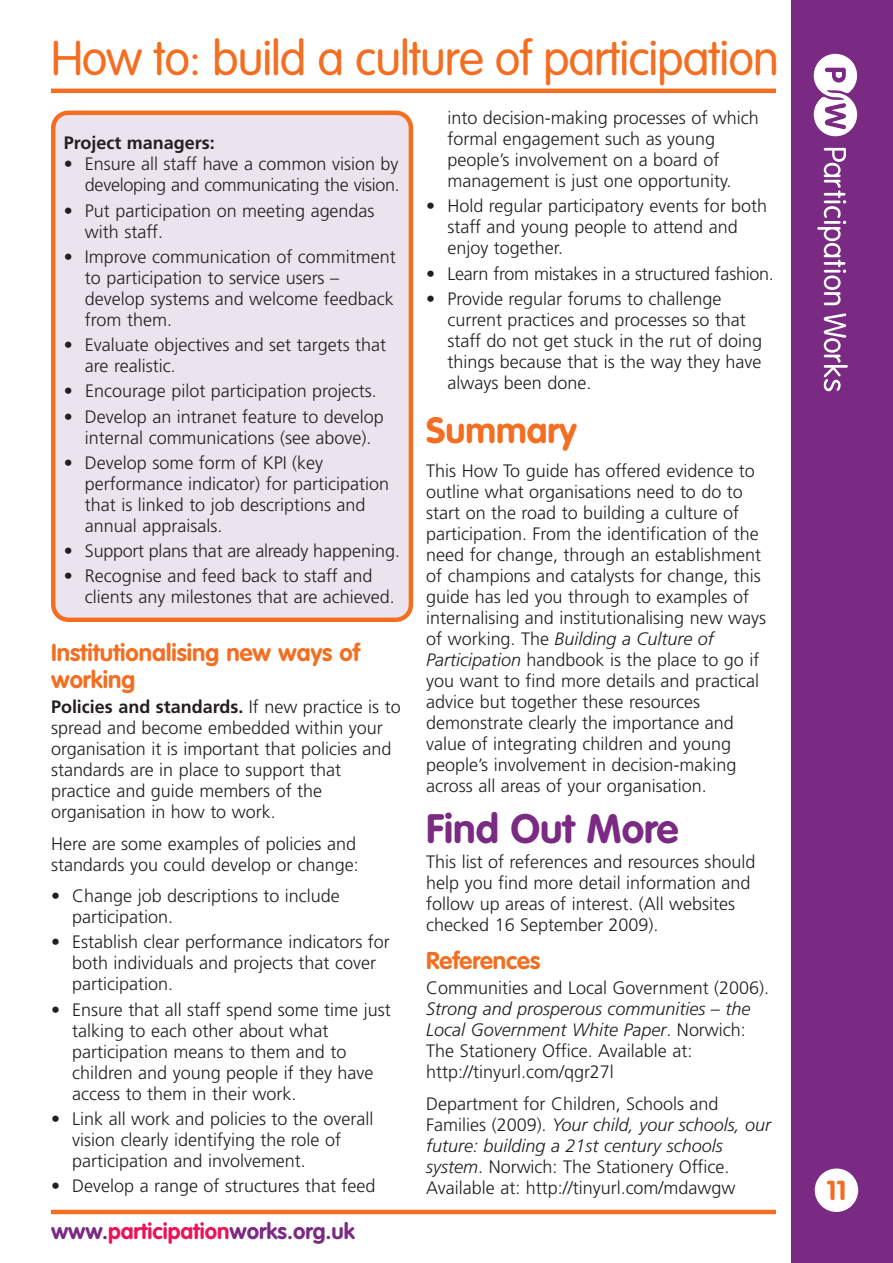
<style>
.page{position:relative;width:893px;height:1263px;background:#fff}
.page>*{position:absolute;margin:0;border:0;box-sizing:border-box;transform-origin:0 0}
.t1{font:300 47.85px "VAG Rounded";letter-spacing:-.02em;color:#f36e21}
.t2{font:700 40.5px "VAG Rounded";color:#7b2a83}
.t3{font:700 36px "VAG Rounded";color:#f36e21}
.t4{font:700 27.15px "VAG Rounded";color:#f36e21}
.t5{font:700 24px/27px "VAG Rounded";color:#f36e21}
.t6{font:700 22.2px "VAG Rounded";color:#7b2a83}
.t7{font:300 18px/21px "Frutiger";color:#231f20}
.t8{font:700 18px "Frutiger";color:#231f20}
.s1{font-weight:700}
.s2{color:#ed1255}
.s3{font-style:italic}
</style>
<div class="page">
<div style="left:51px;top:111px;width:362px;height:511px;background:#ebe3ee"></div>
<div style="left:792px;top:0;width:101px;height:1263px;background:#7b2a83"></div>
<svg style="left:817px;top:148px;width:29px;height:157px"></svg>
<svg style="left:824px;top:313px;width:24px;height:78px"></svg>
<svg style="left:814px;top:54px;width:44px;height:83px"></svg>
<div style="left:815px;top:1168px;width:43px;height:44px;background:#fff;border-radius:50%"></div>
<hr style="left:51px;top:1210px;width:725px;height:4px;background:#f36e21">
<hr style="left:51px;top:89px;width:725px;height:4px;background:#f36e21">
<h1 class="t1" style="left:51px;top:38px;width:729px">How to: build a culture of participation</h1>
<p class="t8" style="left:64px;top:136px;width:153px">Project managers:</p>
<p class="t7" style="left:64px;top:155px;width:338px;text-align:right">• Ensure all staff have a common vision by developing and communicating the vision.</p>
<p class="t7" style="left:85px;top:201px;width:291px;text-indent:-21px">• Put participation on meeting agendas with staff.</p>
<p class="t7" style="left:85px;top:247px;width:312px;text-indent:-21px">• Improve communication of commitment to participation to service users – develop systems and welcome feedback from them.</p>
<p class="t7" style="left:85px;top:336px;width:303px;text-indent:-21px">• Evaluate objectives and set targets that are realistic.</p>
<p class="t7" style="left:64px;top:382px;width:315px">• Encourage pilot participation projects.</p>
<p class="t7" style="left:64px;top:407px;width:322px;text-align:center">• Develop an intranet feature to develop internal communications (see above).</p>
<p class="t7" style="left:85px;top:453px;width:306px;text-indent:-21px">• Develop some form of KPI (key performance indicator) for participation that is linked to job descriptions and annual appraisals.</p>
<p class="t7" style="left:64px;top:542px;width:338px">• Support plans that are already happening.</p>
<p class="t7" style="left:85px;top:567px;width:311px;text-indent:-21px">• Recognise and feed back to staff and clients any milestones that are achieved.</p>
<h3 class="t5" style="left:51px;top:641px;width:310px">Institutionalising new ways of working</h3>
<p class="t7" style="left:51px;top:698px;width:351px"><span class="s1">Policies and standards.</span> If new practice is to spread and become embedded within your organisation it is important that policies and standards are in place to support that practice and guide members of the organisation in how to work.</p>
<p class="t7" style="left:51px;top:834px;width:309px">Here are some examples of policies and standards you could develop or change:</p>
<p class="t7" style="left:72px;top:887px;width:269px;text-indent:-21px">• Change job descriptions to include participation.</p>
<p class="t7" style="left:72px;top:933px;width:319px;text-indent:-21px">• Establish clear performance indicators for both individuals and projects that cover participation.</p>
<p class="t7" style="left:72px;top:1000px;width:320px;text-indent:-21px">• Ensure that all staff spend some time just talking to each other about what participation means to them and to children and young people if they have access to them in their work.</p>
<p class="t7" style="left:72px;top:1109px;width:303px;text-indent:-21px">• Link all work and policies to the overall vision clearly identifying the role of participation and involvement.</p>
<p class="t7" style="left:51px;top:1177px;width:326px">• Develop a range of structures that feed</p>
<p class="t6" style="left:51px;top:1221px;width:305px">www.<span class="s2">participation</span>works.org.uk</p>
<p class="t7" style="left:447px;top:109px;width:313px">into decision-making processes of which formal engagement such as young people’s involvement on a board of management is just one opportunity.</p>
<p class="t7" style="left:447px;top:197px;width:321px;text-indent:-21px">• Hold regular participatory events for both staff and young people to attend and enjoy together.</p>
<p class="t7" style="left:426px;top:264px;width:349px">• Learn from mistakes in a structured fashion.</p>
<p class="t7" style="left:447px;top:289px;width:316px;text-indent:-21px">• Provide regular forums to challenge current practices and processes so that staff do not get stuck in the rut of doing things because that is the way they have always been done.</p>
<h3 class="t3" style="left:426px;top:415px;width:152px">Summary</h3>
<p class="t7" style="left:426px;top:462px;width:341px">This How To guide has offered evidence to outline what organisations need to do to start on the road to building a culture of participation. From the identification of the need for change, through an establishment of champions and catalysts for change, this guide has led you through to examples of internalising and institutionalising new ways of working. The <span class="s3">Building a Culture of Participation</span> handbook is the place to go if you want to find more details and practical advice but together these resources demonstrate clearly the importance and value of integrating children and young people’s involvement in decision-making across all areas of your organisation.</p>
<h2 class="t2" style="left:426px;top:812px;width:254px">Find Out More</h2>
<p class="t7" style="left:426px;top:853px;width:331px">This list of references and resources should help you find more detail information and follow up areas of interest. (All websites checked 16 September 2009).</p>
<h3 class="t5" style="left:426px;top:949px;width:116px">References</h3>
<p class="t7" style="left:426px;top:979px;width:344px">Communities and Local Government (2006).</p>
<p class="t7" style="left:426px;top:1000px;width:326px"><span class="s3">Strong and prosperous communities – the Local Government White Paper</span>. Norwich:<br>The Stationery Office. Available at: http://tinyurl.com/qgr27l</p>
<p class="t7" style="left:426px;top:1094px;width:346px">Department for Children, Schools and Families (2009). <span class="s3">Your child, your schools, our future: building a 21st century schools system</span>. Norwich: The Stationery Office.<br>Available at: http://tinyurl.com/mdawgw</p>
<h3 class="t4" style="left:826px;top:1179px;width:22px">11</h3>
</div>
